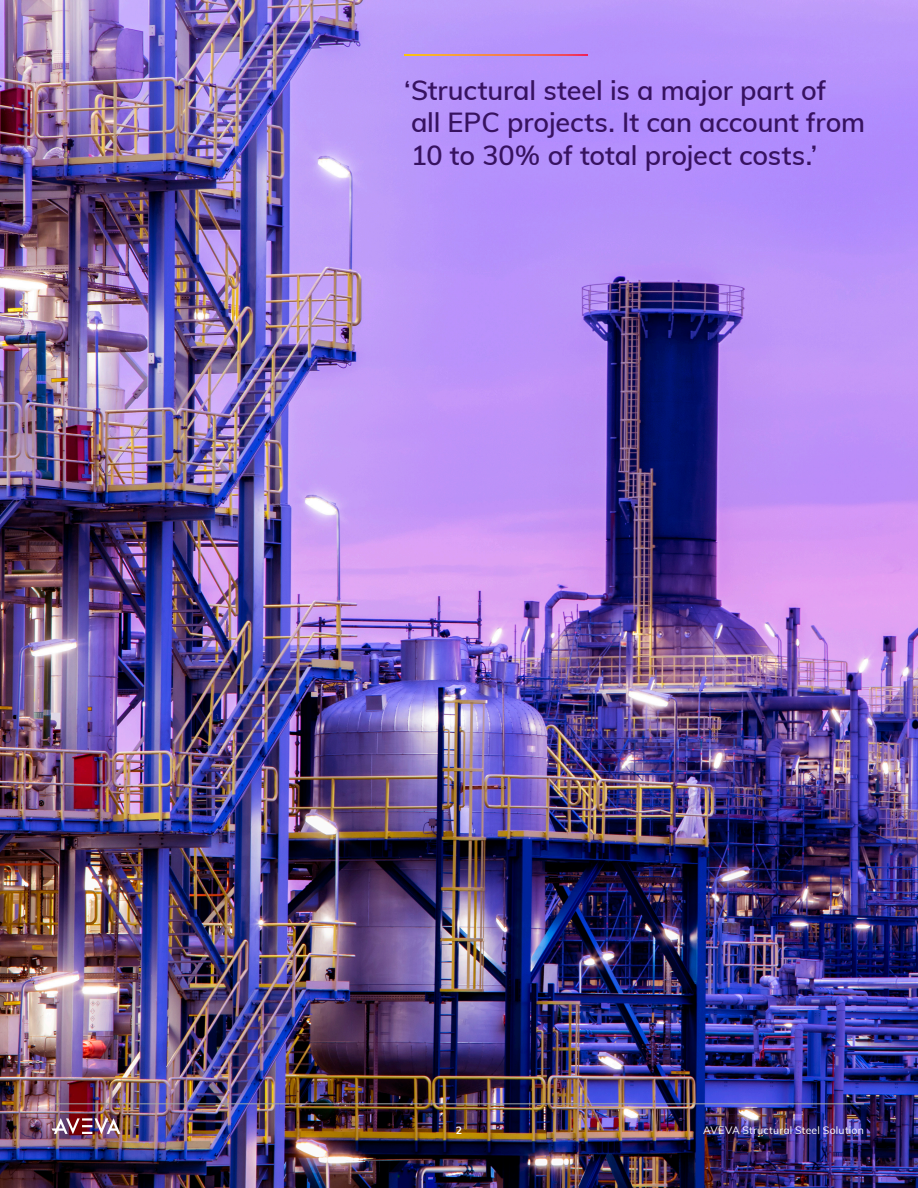
<style>
.page{position:relative;width:918px;height:1188px;background:#fff}
.page>*{position:absolute;margin:0;border:0;box-sizing:border-box;transform-origin:0 0}
.Pull_Quote{font:600 27px/32.4px "Muli";letter-spacing:-.005em;color:#371260}
.Interior_Footer_Doc{font:10.5px "Muli";letter-spacing:.02em;color:#fff}
.Interior_Footer_Page{font:700 10.5px "Muli";color:#fff}
</style>
<div class="page">
<img style="left:0;top:0;width:918px;height:1188px">
<hr style="left:54px;top:1104px;width:810px;height:1px;background:#a3a7a9">
<svg style="left:52px;top:1118px;width:68px;height:16px"></svg>
<svg style="left:404px;top:54px;width:183px;height:2px"></svg>
<p class="Pull_Quote" style="left:404px;top:73px;width:462px">‘Structural steel is a major part of<br>all EPC projects. It can account from<br>10 to 30% of total project costs.’</p>
<p class="Interior_Footer_Page" style="left:456px;top:1123px;width:8px">2</p>
<p class="Interior_Footer_Doc" style="left:703px;top:1123px;width:162px">AVEVA Structural Steel Solution</p>
</div>
